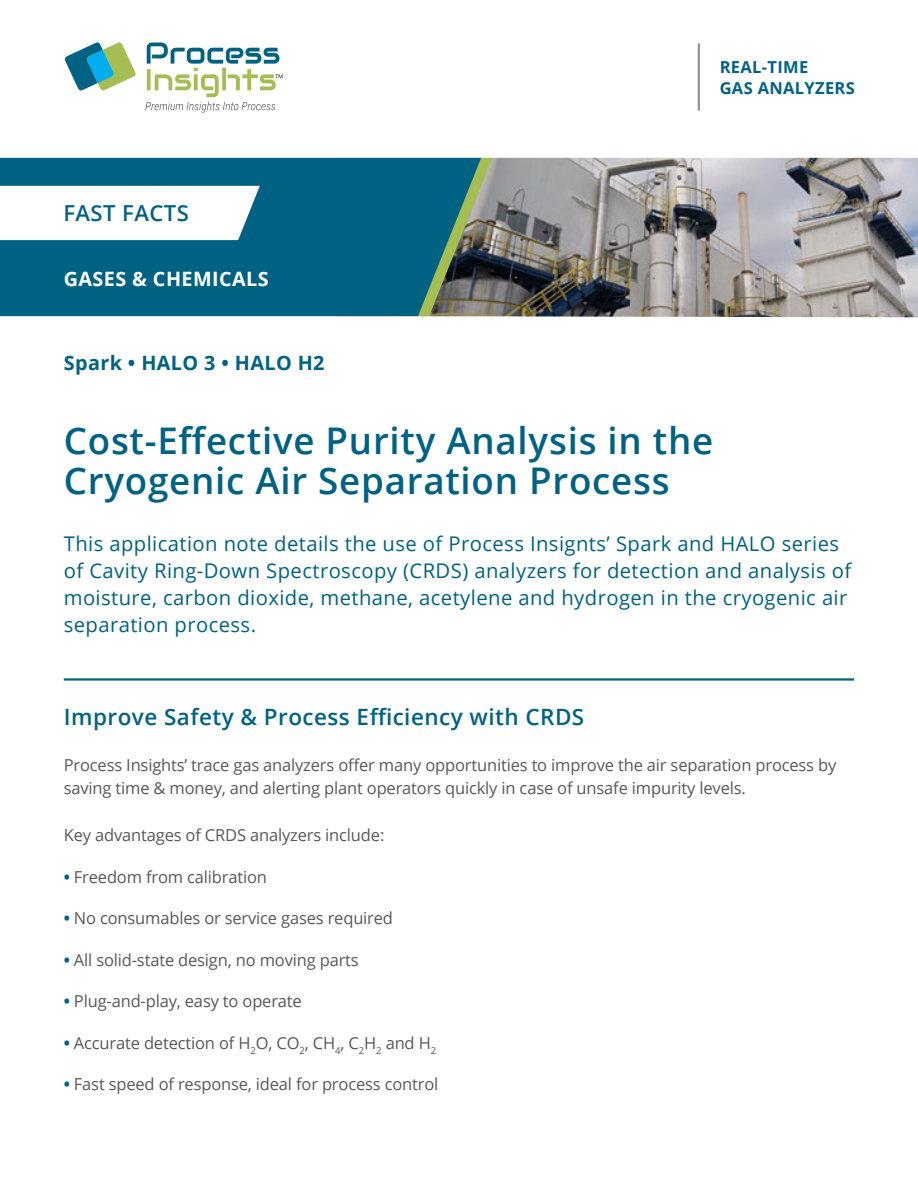
<style>
.page{position:relative;width:918px;height:1188px;background:#fff}
.page>*{position:absolute;margin:0;border:0;box-sizing:border-box;transform-origin:0 0}
.t1{font:600 36.75px/40.8px "Open Sans";letter-spacing:.02em;color:#006283}
.Subheads{font:600 22.5px "Open Sans";letter-spacing:.02em;color:#006283}
.t2{font:600 22.05px "Open Sans";letter-spacing:.02em;color:#006283}
.Subheads-2{font:20.25px/27px "Open Sans";letter-spacing:.02em;color:#006283}
.t3{font:700 19.8px "Open Sans";letter-spacing:.02em;color:#006283}
.t4{font:700 19.8px "Open Sans";letter-spacing:.02em;color:#fff}
.Subheads-3{font:16.5px/23.1px "Open Sans";letter-spacing:-.01em;color:#57585a}
.t5{font:700 16.5px/21px "Open Sans";letter-spacing:.02em;color:#006283}
.s1{font-weight:700;color:#006283}
</style>
<div class="page">
<img style="left:418px;top:158px;width:500px;height:159px">
<svg style="left:481px;top:158px;width:11px;height:158px;background:#7a7a6d"></svg>
<svg style="left:0;top:158px;width:481px;height:158px;background:#09647f"></svg>
<svg style="left:0;top:186px;width:260px;height:54px"></svg>
<hr style="left:698px;top:43px;width:2px;height:68px;background:#939598">
<svg style="left:64px;top:42px;width:72px;height:49px"></svg>
<svg style="left:145px;top:42px;width:138px;height:71px"></svg>
<hr style="left:64px;top:678px;width:790px;height:3px;background:#006283">
<p class="t5" style="left:720px;top:56px;width:137px">REAL-TIME<br>GAS ANALYZERS</p>
<p class="t2" style="left:63px;top:198px;width:127px">FAST FACTS</p>
<p class="t4" style="left:64px;top:265px;width:206px">GASES &amp; CHEMICALS</p>
<p class="t3" style="left:64px;top:349px;width:262px">Spark • HALO 3 • HALO H2</p>
<p class="t1" style="left:64px;top:419px;width:651px">Cost-Effective Purity Analysis in the<br>Cryogenic Air Separation Process</p>
<p class="Subheads-2" style="left:64px;top:530px;width:789px">This application note details the use of Process Insignts’ Spark and HALO series of Cavity Ring-Down Spectroscopy (CRDS) analyzers for detection and analysis of moisture, carbon dioxide, methane, acetylene and hydrogen in the cryogenic air separation process.</p>
<p class="Subheads" style="left:64px;top:701px;width:522px">Improve Safety &amp; Process Efficiency with CRDS</p>
<p class="Subheads-3" style="left:64px;top:753px;width:774px">Process Insights’ trace gas analyzers offer many opportunities to improve the air separation process by saving time &amp; money, and alerting plant operators quickly in case of unsafe impurity levels.</p>
<p class="Subheads-3" style="left:64px;top:823px;width:322px">Key advantages of CRDS analyzers include:</p>
<p class="Subheads-3" style="left:64px;top:865px;width:205px"><span class="s1">•</span> Freedom from calibration</p>
<p class="Subheads-3" style="left:64px;top:906px;width:331px"><span class="s1">•</span> No consumables or service gases required</p>
<p class="Subheads-3" style="left:64px;top:948px;width:297px"><span class="s1">•</span> All solid-state design, no moving parts</p>
<p class="Subheads-3" style="left:64px;top:989px;width:240px"><span class="s1">•</span> Plug-and-play, easy to operate</p>
<p class="Subheads-3" style="left:64px;top:1031px;width:374px"><span class="s1">•</span> Accurate detection of H<sub>2</sub>O, CO<sub>2</sub>, CH<sub>4</sub>, C<sub>2</sub>H<sub>2</sub> and H<sub>2</sub></p>
<p class="Subheads-3" style="left:64px;top:1072px;width:376px"><span class="s1">•</span> Fast speed of response, ideal for process control</p>
</div>
